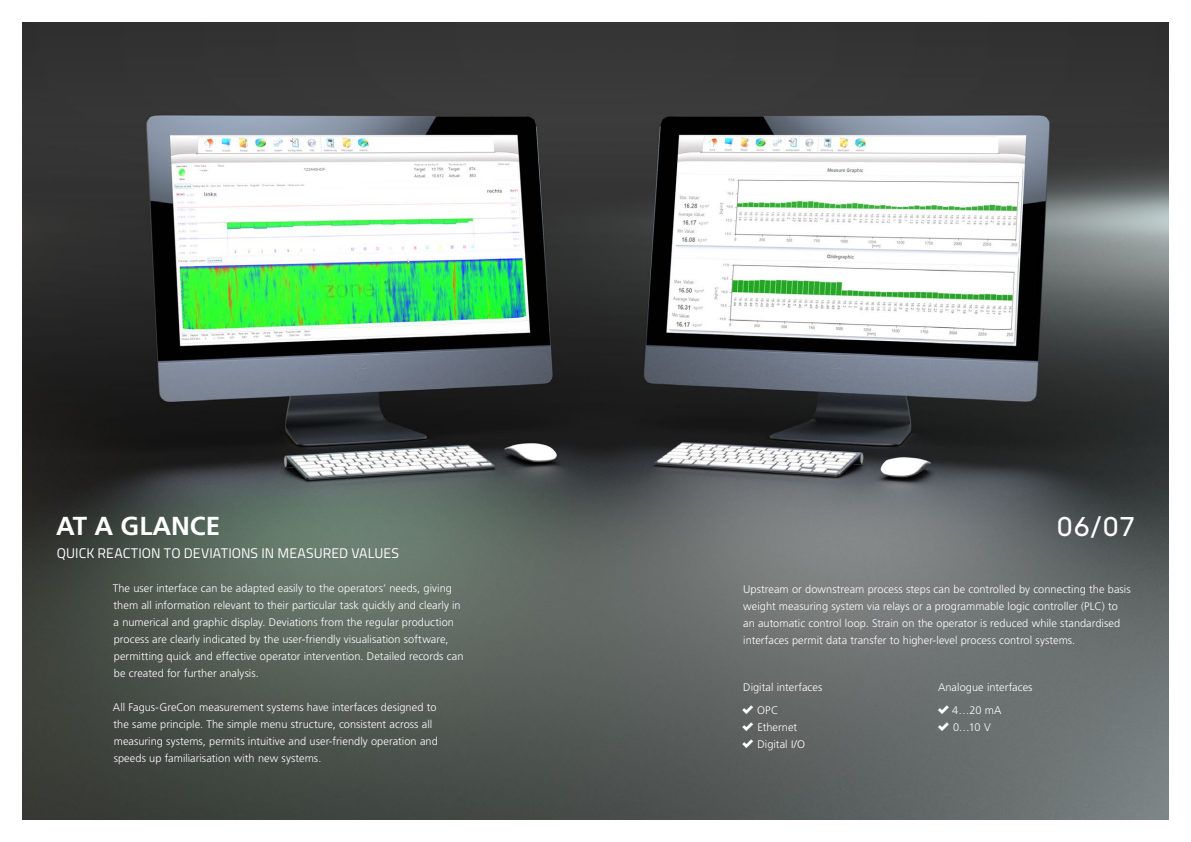
<style>
.page{position:relative;width:1191px;height:842px;background:#fff}
.page>*{position:absolute;margin:0;border:0;box-sizing:border-box;transform-origin:0 0}
.t1{font:700 26px "Frutiger LT Std";color:#fff}
.t2{font:26px "Normal";color:#fff}
.t3{font:14px "Titillium";letter-spacing:.005em;color:#fff}
.t4{font:300 11px/17px "Frutiger LT Std";letter-spacing:.005em;color:#fff}
.s1{font-family:"open iconic";font-weight:400}
</style>
<div class="page">
<img style="left:23px;top:23px;width:1145px;height:796px">
<h1 class="t1" style="left:56px;top:511px;width:166px">AT A GLANCE</h1>
<h1 class="t2" style="left:1056px;top:514px;width:80px">06/07</h1>
<p class="t3" style="left:57px;top:543px;width:344px">QUICK REACTION TO DEVIATIONS IN MEASURED VALUES</p>
<p class="t4" style="left:113px;top:580px;width:352px">The user interface can be adapted easily to the operators’ needs, giving them all information relevant to their particular task quickly and clearly in a numerical and graphic display. Deviations from the regular production process are clearly indicated by the user-friendly visualisation software, permitting quick and effective operator intervention. Detailed records can be created for further analysis.</p>
<p class="t4" style="left:113px;top:699px;width:326px">All Fagus-GreCon measurement systems have interfaces designed to the same principle. The simple menu structure, consistent across all measuring systems, permits intuitive and user-friendly operation and speeds up familiarisation with new systems.</p>
<p class="t4" style="left:743px;top:581px;width:389px">Upstream or downstream process steps can be controlled by connecting the basis weight measuring system via relays or a programmable logic controller (PLC) to an automatic control loop. Strain on the operator is reduced while standardised interfaces permit data transfer to higher-level process control systems.</p>
<p class="t4" style="left:742px;top:676px;width:81px;line-height:22.7px">Digital interfaces<br><span class="s1">4</span> OPC</p>
<p class="t4" style="left:742px;top:719px;width:64px"><span class="s1">4</span> Ethernet<br><span class="s1">4</span> Digital I/O</p>
<p class="t4" style="left:938px;top:676px;width:96px;line-height:22.7px">Analogue interfaces<br><span class="s1">4</span> 4…20 mA</p>
<p class="t4" style="left:938px;top:719px;width:54px"><span class="s1">4</span> 0…10 V</p>
</div>
